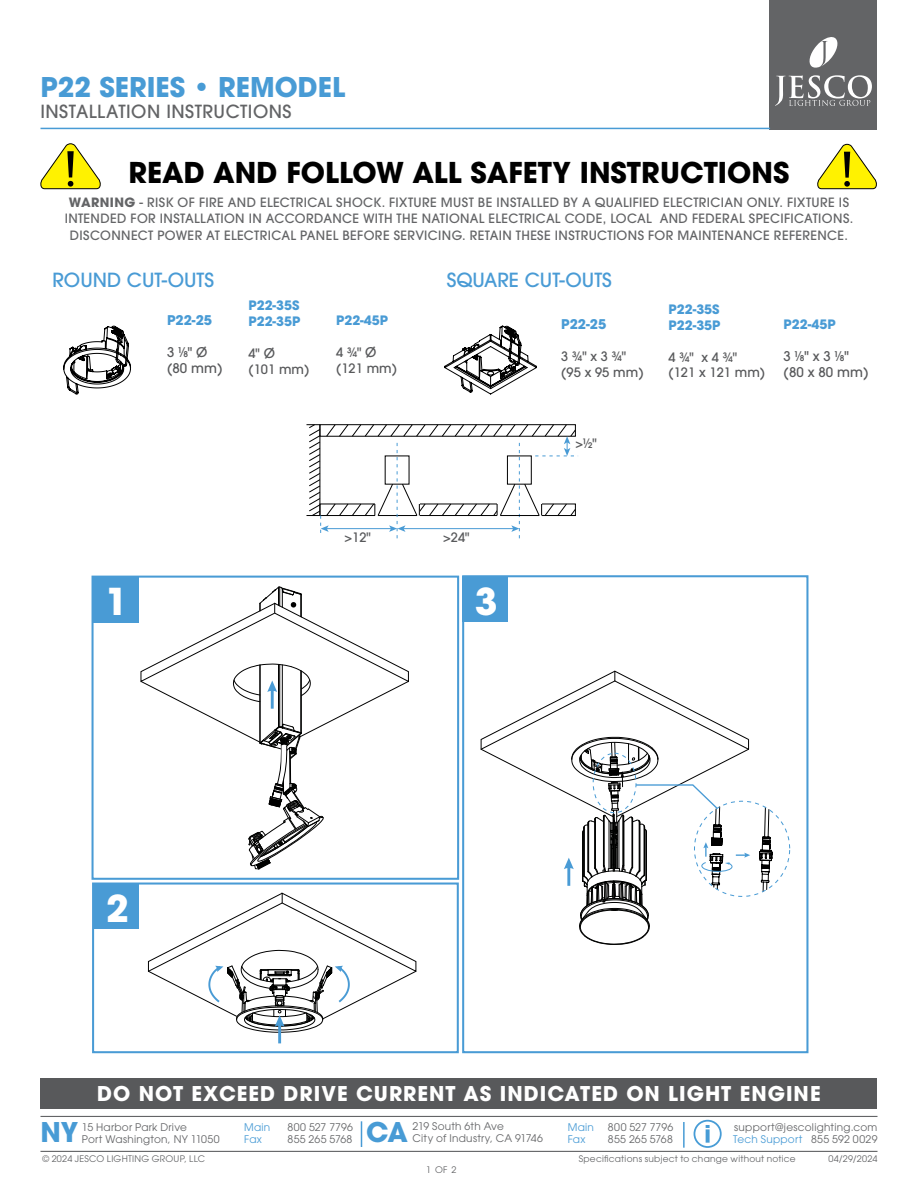
<style>
.page{position:relative;width:918px;height:1188px;background:#fff}
.page>*{position:absolute;margin:0;border:0;box-sizing:border-box;transform-origin:0 0}
.t1{font:700 36.9px "ITC Avant Garde Std";color:#fff}
.t2{font:700 28.5px "ITC Avant Garde Std";color:#000}
.t3{font:700 27px "ITC Avant Garde Std";color:#489bd5}
.t4{font:700 20.25px "ITC Avant Garde Std";letter-spacing:.05em;color:#fff}
.t5{font:500 19.35px "ITC Avant Garde Std";color:#499bd5}
.t6{font:500 18px "ITC Avant Garde Std";letter-spacing:.025em;color:#636466}
.t7{font:500 13.35px/15.9px "ITC Avant Garde Std";color:#58595b}
.t8{font:700 13.35px "ITC Avant Garde Std";color:#499bd5}
.t9{font:500 12.9px/15.5px "ITC Avant Garde Std";color:#58595b}
.t10{font:700 12.9px/15.5px "ITC Avant Garde Std";color:#499bd5}
.t11{font:500 12.75px/16.5px "ITC Avant Garde Std";letter-spacing:.025em;color:#636466;text-align:center}
.t12{font:10.5px/12px "ITC Avant Garde Std";letter-spacing:.025em;color:#636466}
.t13{font:10.5px/12px "ITC Avant Garde Std";letter-spacing:.025em;color:#489bd5}
.t14{font:9px "ITC Avant Garde Std";letter-spacing:.03em;color:#636466}
.s1{font-weight:400}
.s2{font-weight:700}
.s3{font-size:13.35px}
.s4{color:#489bd5}
</style>
<div class="page">
<div style="left:694px;top:1120px;width:28px;height:28px;border:2px solid #479cd6;border-radius:50%"></div>
<svg style="left:706px;top:1129px;width:4px;height:14px"></svg>
<svg style="left:706px;top:1125px;width:4px;height:3px"></svg>
<hr style="left:40px;top:1116px;width:838px;height:1px;background:#636466">
<hr style="left:40px;top:1151px;width:838px;height:1px;background:#636466">
<hr style="left:683px;top:1122px;width:2px;height:26px;background:#489bd5">
<svg style="left:361px;top:1121px;width:1px;height:26px"></svg>
<div style="left:770px;top:0;width:108px;height:129px;background:#636466"></div>
<svg style="left:775px;top:75px;width:97px;height:31px"></svg>
<svg style="left:809px;top:37px;width:29px;height:31px"></svg>
<hr style="left:41px;top:128px;width:729px;height:1px;background:#489bd5">
<svg style="left:40px;top:143px;width:61px;height:46px"></svg>
<svg style="left:817px;top:144px;width:60px;height:45px"></svg>
<div style="left:40px;top:1078px;width:838px;height:31px;background:#58595b"></div>
<svg style="left:148px;top:893px;width:268px;height:150px"></svg>
<svg style="left:140px;top:587px;width:269px;height:283px"></svg>
<svg style="left:481px;top:671px;width:310px;height:274px"></svg>
<div style="left:462px;top:575px;width:346px;height:478px;border:2px solid #499bd5"></div>
<div style="left:462px;top:577px;width:45px;height:45px;background:#499bd5"></div>
<div style="left:92px;top:576px;width:367px;height:304px;border:2px solid #499bd5"></div>
<div style="left:93px;top:577px;width:45px;height:45px;background:#499bd5"></div>
<div style="left:92px;top:883px;width:367px;height:170px;border:2px solid #499bd5"></div>
<div style="left:94px;top:884px;width:45px;height:45px;background:#499bd5"></div>
<svg style="left:63px;top:325px;width:68px;height:69px"></svg>
<svg style="left:306px;top:424px;width:272px;height:115px"></svg>
<svg style="left:444px;top:325px;width:93px;height:70px"></svg>
<h3 class="t3" style="left:40px;top:69px;width:306px">P22 SERIES <span class="s1">•</span> REMODEL</h3>
<h3 class="t6" style="left:40px;top:100px;width:252px">INSTALLATION INSTRUCTIONS</h3>
<h2 class="t2" style="left:129px;top:154px;width:662px">READ AND FOLLOW ALL SAFETY INSTRUCTIONS</h2>
<p class="t11" style="left:65px;top:194px;width:790px"><span class="s2">WARNING</span> - RISK OF FIRE AND ELECTRICAL SHOCK. FIXTURE MUST BE INSTALLED BY A QUALIFIED ELECTRICIAN ONLY. FIXTURE IS<br>INTENDED FOR INSTALLATION IN ACCORDANCE WITH THE NATIONAL ELECTRICAL CODE, LOCAL AND FEDERAL SPECIFICATIONS.<br>DISCONNECT POWER AT ELECTRICAL PANEL BEFORE SERVICING. RETAIN THESE INSTRUCTIONS FOR MAINTENANCE REFERENCE.</p>
<h3 class="t5" style="left:52px;top:268px;width:163px">ROUND CUT-OUTS</h3>
<p class="t8" style="left:167px;top:311px;width:47px">P22-25</p>
<p class="t7" style="left:167px;top:345px;width:57px">3 ⅛" Ø (80 mm)</p>
<p class="t10" style="left:249px;top:298px;width:53px">P22-35S<br>P22-35P</p>
<p class="t9" style="left:249px;top:346px;width:62px">4" <span class="s3">Ø<br></span>(101 mm)</p>
<p class="t10" style="left:336px;top:312px;width:53px">P22-45P</p>
<p class="t9" style="left:336px;top:345px;width:62px">4 ¾" <span class="s3">Ø </span>(121 mm)</p>
<h3 class="t5" style="left:447px;top:268px;width:167px">SQUARE CUT-OUTS</h3>
<p class="t8" style="left:561px;top:315px;width:47px">P22-25</p>
<p class="t9" style="left:561px;top:349px;width:84px">3 ¾" x 3 ¾" (95 x 95 mm)</p>
<p class="t9" style="left:575px;top:436px;width:23px">&gt;½"</p>
<p class="t10" style="left:669px;top:301px;width:53px">P22-35S<br>P22-35P</p>
<p class="t9" style="left:669px;top:349px;width:98px">4 ¾" x 4 ¾" (121 x 121 mm)</p>
<p class="t10" style="left:784px;top:316px;width:53px">P22-45P</p>
<p class="t7" style="left:784px;top:348px;width:86px">3 ⅛" x 3 ⅛" (80 x 80 mm)</p>
<p class="t9" style="left:344px;top:529px;width:28px">&gt;12"</p>
<p class="t9" style="left:443px;top:529px;width:28px">&gt;24"</p>
<h1 class="t1" style="left:106px;top:577px;width:24px">1</h1>
<h1 class="t1" style="left:475px;top:577px;width:24px">3</h1>
<h1 class="t1" style="left:106px;top:884px;width:24px">2</h1>
<h3 class="t4" style="left:97px;top:1080px;width:725px">DO NOT EXCEED DRIVE CURRENT AS INDICATED ON LIGHT ENGINE</h3>
<h3 class="t3" style="left:40px;top:1114px;width:39px">NY</h3>
<h3 class="t3" style="left:366px;top:1114px;width:43px">CA</h3>
<p class="t12" style="left:413px;top:1120px;width:132px">219 South 6th Ave<br>City of Industry, CA 91746</p>
<p class="t12" style="left:288px;top:1121px;width:67px">800 527 7796<br>855 265 5768</p>
<p class="t12" style="left:608px;top:1121px;width:67px">800 527 7796<br>855 265 5768</p>
<p class="t12" style="left:733px;top:1121px;width:146px">support@jescolighting.com<br><span class="s4">Tech Support</span> 855 592 0029</p>
<p class="t12" style="left:82px;top:1121px;width:139px">15 Harbor Park Drive<br>Port Washington, NY 11050</p>
<p class="t14" style="left:42px;top:1153px;width:164px">© 2024 JESCO LIGHTING GROUP, LLC</p>
<p class="t13" style="left:244px;top:1121px;width:28px">Main<br>Fax</p>
<p class="t13" style="left:568px;top:1121px;width:28px">Main<br>Fax</p>
<p class="t14" style="left:579px;top:1153px;width:219px">Specifications subject to change without notice</p>
<p class="t14" style="left:828px;top:1153px;width:51px">04/29/2024</p>
<p class="t14" style="left:426px;top:1164px;width:32px">1 OF 2</p>
</div>
